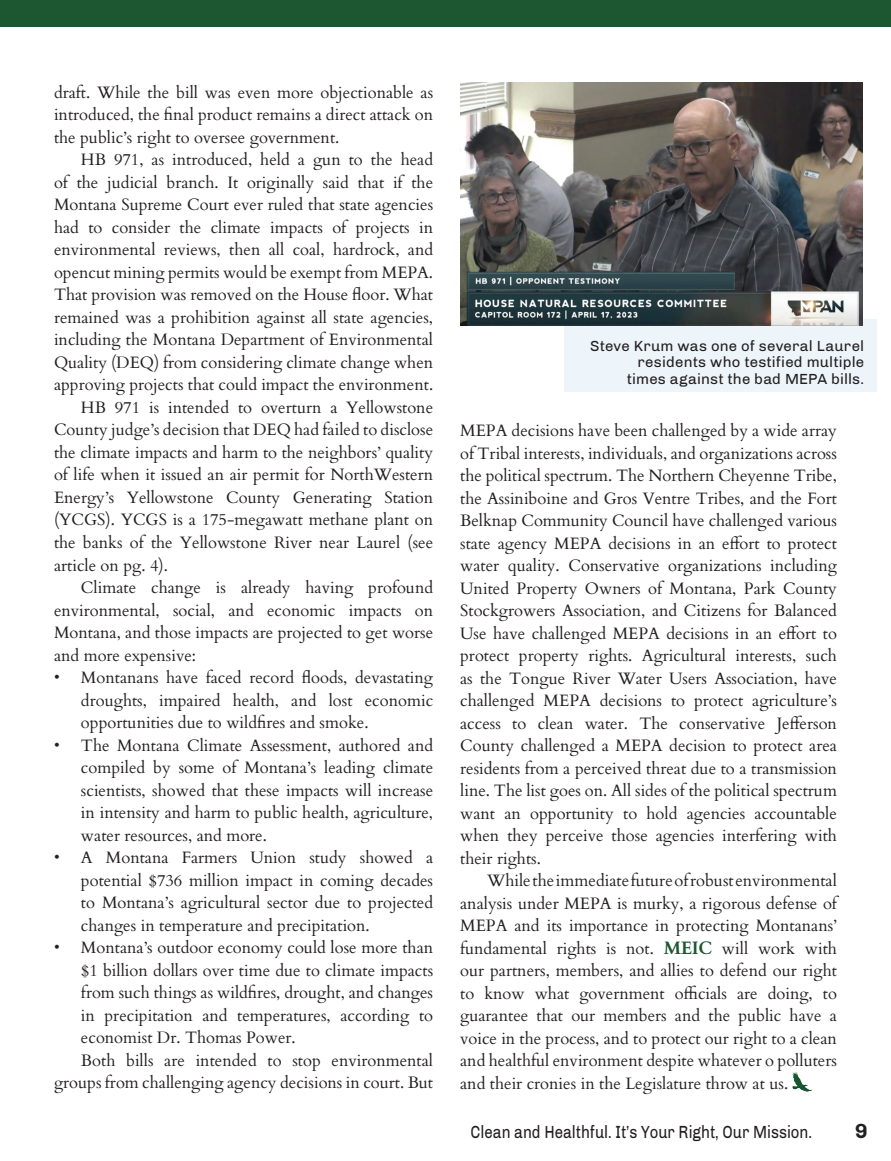
<style>
.page{position:relative;width:891px;height:1161px;background:#fff}
.page>*{position:absolute;margin:0;border:0;box-sizing:border-box;transform-origin:0 0}
.t1{font:700 21px "Chivo";color:#231f20}
.t2{font:18px "Chivo";color:#231f20;scale:.83 1}
.t3{font:16.5px/22.5px "Cardo";color:#231f20;text-align:justify}
.t4{font:15px/16.5px "Chivo";letter-spacing:.015em;color:#231f20;text-align:right}
.s1{font-weight:700;font-size:18px;color:#1d5732}
</style>
<div class="page">
<div style="left:0;top:0;width:891px;height:27px;background:#1d5732"></div>
<img style="left:792px;top:1073px;width:19px;height:19px">
<div style="left:564px;top:319px;width:312px;height:73px;background:#edf5fa"></div>
<img style="left:460px;top:82px;width:402px;height:244px">
<p class="t3" style="left:54px;top:80px;width:381px">draft. While the bill was even more objectionable as introduced, the final product remains a direct attack on the public’s right to oversee government.</p>
<p class="t3" style="left:81px;top:148px;width:354px">HB 971, as introduced, held a gun to the head</p>
<p class="t3" style="left:54px;top:170px;width:381px">of the judicial branch. It originally said that if the</p>
<p class="t3" style="left:54px;top:193px;width:381px">Montana Supreme Court ever ruled that state agencies</p>
<p class="t3" style="left:54px;top:215px;width:381px">had to consider the climate impacts of projects in</p>
<p class="t3" style="left:54px;top:238px;width:381px">environmental reviews, then all coal, hardrock, and</p>
<p class="t3" style="left:54px;top:260px;width:381px">opencut mining permits would be exempt from MEPA.</p>
<p class="t3" style="left:54px;top:283px;width:381px">That provision was removed on the House floor. What</p>
<p class="t3" style="left:54px;top:305px;width:381px">remained was a prohibition against all state agencies,</p>
<p class="t3" style="left:54px;top:328px;width:381px">including the Montana Department of Environmental</p>
<p class="t3" style="left:54px;top:350px;width:381px">Quality (DEQ) from considering climate change when</p>
<p class="t3" style="left:54px;top:373px;width:381px">approving projects that could impact the environment.</p>
<p class="t3" style="left:81px;top:395px;width:354px">HB 971 is intended to overturn a Yellowstone</p>
<p class="t3" style="left:54px;top:418px;width:381px">County judge’s decision that DEQ had failed to disclose</p>
<p class="t3" style="left:54px;top:440px;width:381px">the climate impacts and harm to the neighbors’ quality</p>
<p class="t3" style="left:54px;top:463px;width:381px">of life when it issued an air permit for NorthWestern</p>
<p class="t3" style="left:54px;top:485px;width:381px">Energy’s Yellowstone County Generating Station</p>
<p class="t3" style="left:54px;top:508px;width:381px">(YCGS). YCGS is a 175-megawatt methane plant on</p>
<p class="t3" style="left:54px;top:530px;width:381px">the banks of the Yellowstone River near Laurel (see</p>
<p class="t3" style="left:54px;top:553px;width:115px">article on pg. 4).</p>
<p class="t3" style="left:81px;top:575px;width:354px">Climate change is already having profound</p>
<p class="t3" style="left:54px;top:598px;width:381px">environmental, social, and economic impacts on</p>
<p class="t3" style="left:54px;top:620px;width:381px">Montana, and those impacts are projected to get worse</p>
<p class="t3" style="left:54px;top:643px;width:144px">and more expensive:</p>
<p class="t3" style="left:81px;top:665px;width:354px;text-indent:-27px">• Montanans have faced record floods, devastating droughts, impaired health, and lost economic opportunities due to wildfires and smoke.</p>
<p class="t3" style="left:81px;top:733px;width:354px;text-indent:-27px">• The Montana Climate Assessment, authored and compiled by some of Montana’s leading climate scientists, showed that these impacts will increase in intensity and harm to public health, agriculture, water resources, and more.</p>
<p class="t3" style="left:81px;top:845px;width:354px;text-indent:-27px">• A Montana Farmers Union study showed a potential $736 million impact in coming decades to Montana’s agricultural sector due to projected changes in temperature and precipitation.</p>
<p class="t3" style="left:54px;top:935px;width:381px">• Montana’s outdoor economy could lose more than</p>
<p class="t3" style="left:81px;top:958px;width:354px">$1 billion dollars over time due to climate impacts</p>
<p class="t3" style="left:81px;top:980px;width:354px">from such things as wildfires, drought, and changes</p>
<p class="t3" style="left:81px;top:1003px;width:354px">in precipitation and temperatures, according to</p>
<p class="t3" style="left:81px;top:1025px;width:216px">economist Dr. Thomas Power.</p>
<p class="t3" style="left:81px;top:1048px;width:354px">Both bills are intended to stop environmental</p>
<p class="t3" style="left:54px;top:1070px;width:381px">groups from challenging agency decisions in court. But</p>
<p class="t4" style="left:590px;top:337px;width:276px">Steve Krum was one of several Laurel residents who testified multiple<br>times against the bad MEPA bills.</p>
<p class="t3" style="left:460px;top:419px;width:378px">MEPA decisions have been challenged by a wide array of Tribal interests, individuals, and organizations across the political spectrum. The Northern Cheyenne Tribe, the Assiniboine and Gros Ventre Tribes, and the Fort Belknap Community Council have challenged various state agency MEPA decisions in an effort to protect water quality. Conservative organizations including United Property Owners of Montana, Park County Stockgrowers Association, and Citizens for Balanced Use have challenged MEPA decisions in an effort to protect property rights. Agricultural interests, such as the Tongue River Water Users Association, have challenged MEPA decisions to protect agriculture’s access to clean water. The conservative Jefferson County challenged a MEPA decision to protect area residents from a perceived threat due to a transmission line. The list goes on. All sides of the political spectrum want an opportunity to hold agencies accountable when they perceive those agencies interfering with their rights.</p>
<p class="t3" style="left:460px;top:869px;width:378px;text-indent:27px">While the immediate future of robust environmental analysis under MEPA is murky, a rigorous defense of MEPA and its importance in protecting Montanans’ fundamental rights is not. <span class="s1">MEIC</span> will work with our partners, members, and allies to defend our right to know what government officials are doing, to guarantee that our members and the public have a voice in the process, and to protect our right to a clean and healthful environment despite whatever o polluters and their cronies in the Legislature throw at us.</p>
<p class="t2" style="left:471px;top:1121px;width:413px">Clean and Healthful. It’s Your Right, Our Mission.</p>
<p class="t1" style="left:855px;top:1119px;width:14px">9</p>
</div>
